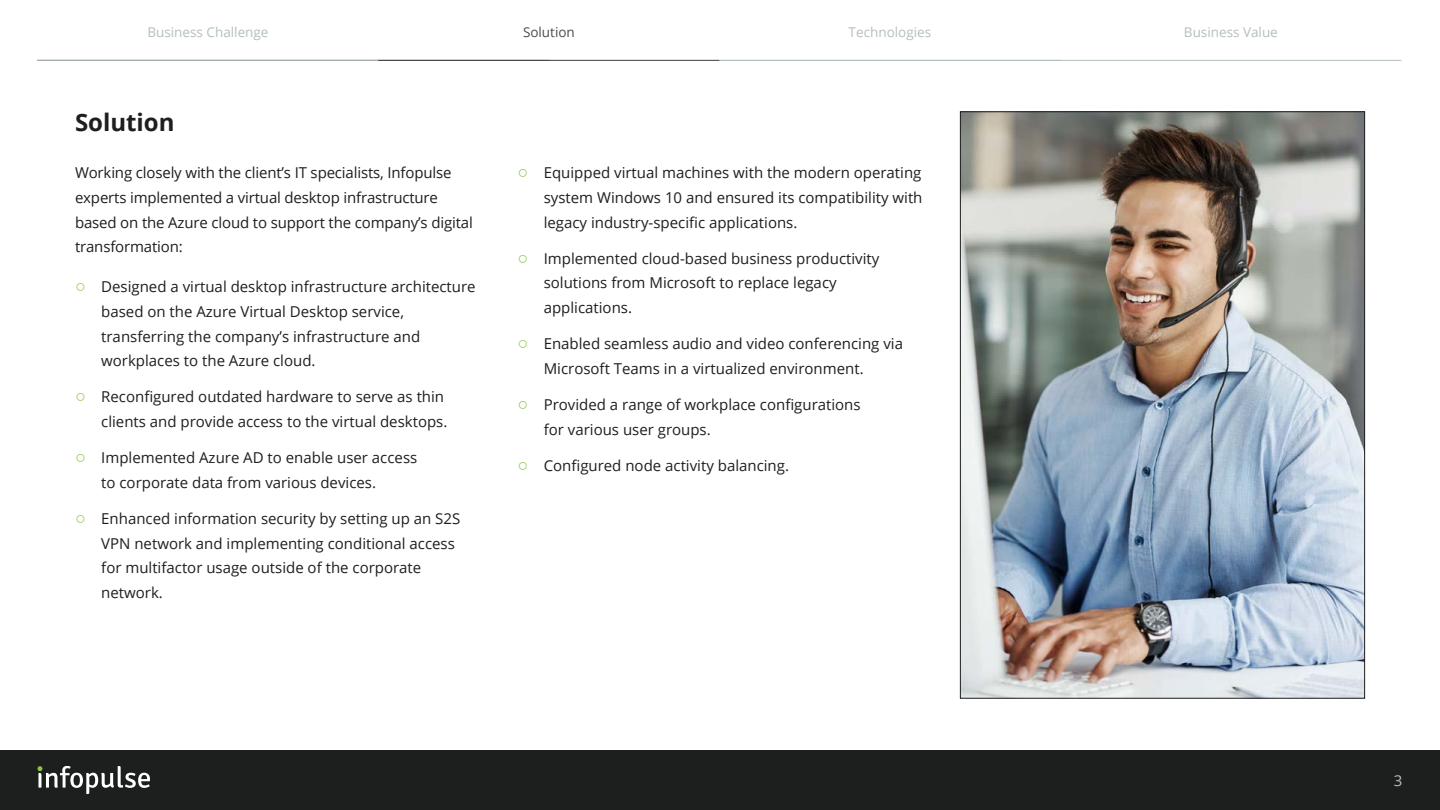
<style>
.page{position:relative;width:1440px;height:810px;background:#fff}
.page>*{position:absolute;margin:0;border:0;box-sizing:border-box;transform-origin:0 0}
.t1{font:700 24px "Open Sans";color:#1d1e1e}
.t2{font:15px/24.8px "Open Sans";color:#1d1e1e}
.t3{font:15px "Open Sans";color:#b5bec0}
.t4{font:13.5px "Open Sans";color:#b5bec0}
.t5{font:13.5px "Open Sans";color:#4b4d4d}
.s1{font-family:"Arial";font-size:18px;color:#8bc53f}
</style>
<div class="page">
<div style="left:0;top:750px;width:1440px;height:60px;background:#1d1e1e"></div>
<svg style="left:37px;top:766px;width:113px;height:28px"></svg>
<img style="left:962px;top:113px;width:401px;height:584px">
<hr style="left:38px;top:60px;width:340px;height:1px;background:#b5bec0">
<hr style="left:378px;top:60px;width:341px;height:1px;background:#4b4d4d">
<hr style="left:719px;top:60px;width:341px;height:1px;background:#b5bec0">
<hr style="left:1060px;top:60px;width:341px;height:1px;background:#b5bec0">
<p class="t4" style="left:147px;top:22px;width:123px">Business Challenge</p>
<p class="t5" style="left:523px;top:22px;width:53px">Solution</p>
<p class="t4" style="left:849px;top:22px;width:84px">Technologies</p>
<p class="t4" style="left:1184px;top:22px;width:95px">Business Value</p>
<h1 class="t1" style="left:75px;top:105px;width:101px">Solution</h1>
<p class="t2" style="left:75px;top:160px;width:399px">Working closely with the client’s IT specialists, Infopulse experts implemented a virtual desktop infrastructure based on the Azure cloud to support the company’s digital transformation:</p>
<p class="t2" style="left:101px;top:274px;width:376px;text-indent:-26px"><span class="s1">○</span> Designed a virtual desktop infrastructure architecture based on the Azure Virtual Desktop service, transferring the company’s infrastructure and workplaces to the Azure cloud.</p>
<p class="t2" style="left:75px;top:384px;width:374px;text-align:right"><span class="s1">○</span> Reconfigured outdated hardware to serve as thin clients and provide access to the virtual desktops.</p>
<p class="t2" style="left:101px;top:445px;width:318px;text-indent:-26px"><span class="s1">○</span> Implemented Azure AD to enable user access to corporate data from various devices.</p>
<p class="t2" style="left:101px;top:506px;width:361px;text-indent:-26px"><span class="s1">○</span> Enhanced information security by setting up an S2S VPN network and implementing conditional access for multifactor usage outside of the corporate network.</p>
<p class="t2" style="left:544px;top:160px;width:380px;text-align:justify;text-indent:-26px"><span class="s1">○</span> Equipped virtual machines with the modern operating system Windows 10 and ensured its compatibility with legacy industry-specific applications.</p>
<p class="t2" style="left:544px;top:245px;width:337px;text-indent:-26px"><span class="s1">○</span> Implemented cloud-based business productivity solutions from Microsoft to replace legacy applications.</p>
<p class="t2" style="left:544px;top:331px;width:361px;text-indent:-26px"><span class="s1">○</span> Enabled seamless audio and video conferencing via<br>Microsoft Teams in a virtualized environment.</p>
<p class="t2" style="left:544px;top:392px;width:318px;text-indent:-26px"><span class="s1">○</span> Provided a range of workplace configurations for various user groups.</p>
<p class="t2" style="left:518px;top:452px;width:273px"><span class="s1">○</span> Configured node activity balancing.</p>
<p class="t3" style="left:1394px;top:770px;width:10px">3</p>
</div>
